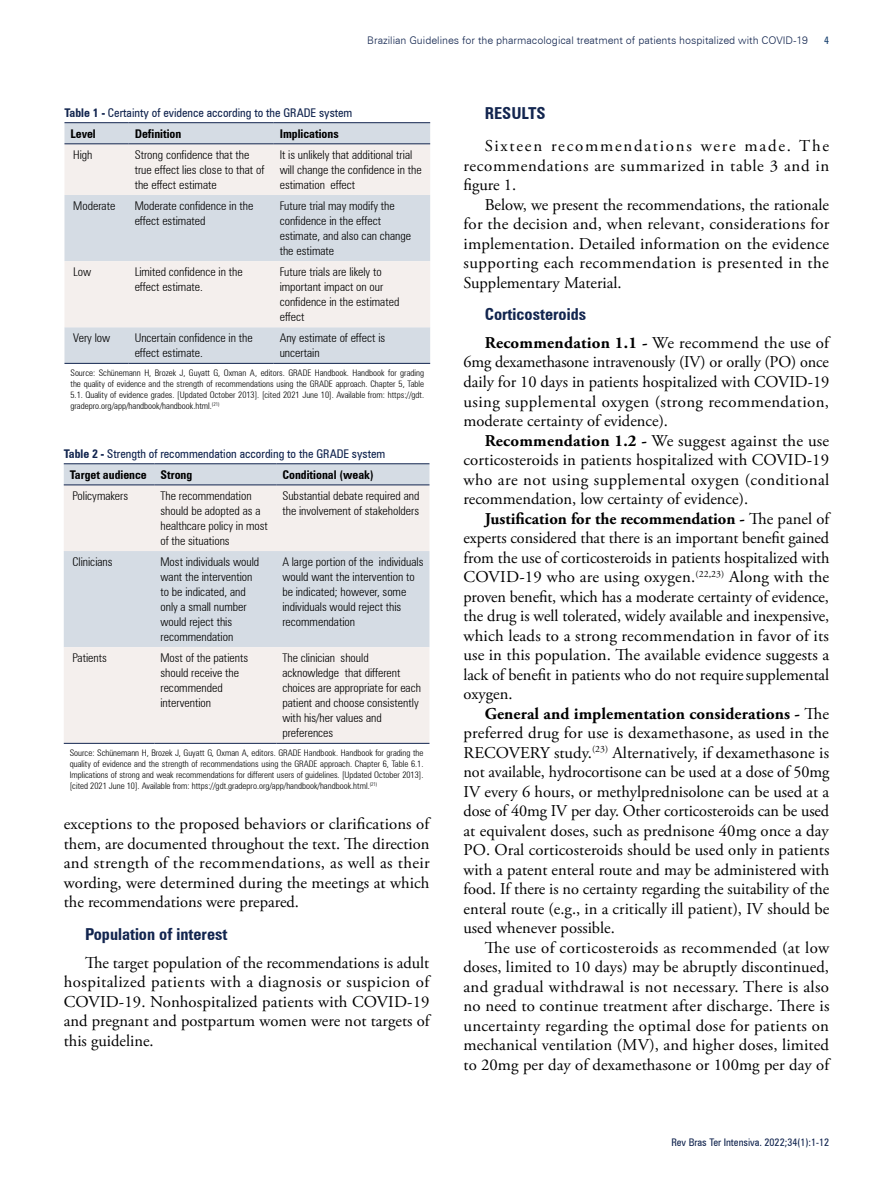
<style>
.page{position:relative;width:893px;height:1191px;background:#fff}
.page>*{position:absolute;margin:0;border:0;box-sizing:border-box;transform-origin:0 0}
.t1{font:16.5px/19.5px "Adobe Garamond Pro";color:#000;text-align:justify}
.t2{font:700 condensed 16.5px "Zurich BT";color:#12254f}
.t3{font:300 condensed 12px/15px "Zurich BT";color:#000}
.t4{font:condensed 12px/21.3px "Zurich BT";color:#12254f}
.t5{font:700 condensed 12px "Zurich BT";color:#000}
.t6{font:300 10.5px "Zurich BT";color:#12254f}
.t7{font:condensed 10.5px "Zurich BT";color:#12254f}
.t8{font:condensed 10.5px "Zurich BT";color:#163f6d}
.t9{font:300 condensed 9px/10.8px "Zurich BT";color:#000;text-align:justify}
.s1{font-weight:700}
.s2{font-weight:700;color:#000}
</style>
<div class="page">
<div style="left:64px;top:464px;width:365px;height:20px;background:#d5dce4"></div>
<svg style="left:64px;top:485px;width:365px;height:258px;background:#e7e7e9"></svg>
<hr style="left:64px;top:463px;width:90px;height:1px;background:#12254f">
<hr style="left:154px;top:463px;width:122px;height:1px;background:#12254f">
<hr style="left:276px;top:463px;width:153px;height:1px;background:#12254f">
<hr style="left:64px;top:484px;width:90px;height:1px;background:#12254f">
<hr style="left:154px;top:484px;width:122px;height:1px;background:#12254f">
<hr style="left:276px;top:484px;width:153px;height:1px;background:#12254f">
<hr style="left:64px;top:743px;width:90px;height:1px;background:#12254f">
<hr style="left:154px;top:743px;width:122px;height:1px;background:#12254f">
<hr style="left:276px;top:743px;width:153px;height:1px;background:#12254f">
<svg style="left:64px;top:123px;width:366px;height:240px;background:#d1d8e1"></svg>
<svg style="left:64px;top:145px;width:366px;height:182px;background:#e8e8e9"></svg>
<hr style="left:64px;top:122px;width:65px;height:1px;background:#12254f">
<hr style="left:129px;top:122px;width:145px;height:1px;background:#12254f">
<hr style="left:274px;top:122px;width:156px;height:1px;background:#12254f">
<hr style="left:64px;top:144px;width:65px;height:1px;background:#12254f">
<hr style="left:129px;top:144px;width:145px;height:1px;background:#12254f">
<hr style="left:274px;top:144px;width:156px;height:1px;background:#12254f">
<hr style="left:64px;top:363px;width:65px;height:1px;background:#12254f">
<hr style="left:129px;top:363px;width:145px;height:1px;background:#12254f">
<hr style="left:274px;top:363px;width:156px;height:1px;background:#12254f">
<p class="t6" style="left:367px;top:34px;width:442px">Brazilian Guidelines for the pharmacological treatment of patients hospitalized with COVID-19</p>
<p class="t8" style="left:824px;top:34px;width:7px">4</p>
<p class="t4" style="left:70px;top:101px;width:283px;text-indent:-6px"><span class="s1">Table 1 -</span> Certainty of evidence according to the GRADE system<br><span class="s2">Level</span></p>
<p class="t5" style="left:135px;top:126px;width:48px">Definition</p>
<p class="t5" style="left:280px;top:126px;width:61px">Implications</p>
<p class="t3" style="left:73px;top:147px;width:21px">High</p>
<p class="t3" style="left:135px;top:147px;width:131px">Strong confidence that the true effect lies close to that of the effect estimate</p>
<p class="t3" style="left:280px;top:147px;width:143px">It is unlikely that additional trial will change the confidence in the estimation effect</p>
<p class="t3" style="left:73px;top:198px;width:44px">Moderate</p>
<p class="t3" style="left:135px;top:198px;width:120px">Moderate confidence in the effect estimated</p>
<p class="t3" style="left:280px;top:198px;width:133px">Future trial may modify the confidence in the effect estimate, and also can change the estimate</p>
<p class="t3" style="left:73px;top:264px;width:20px">Low</p>
<p class="t3" style="left:135px;top:264px;width:110px">Limited confidence in the effect estimate.</p>
<p class="t3" style="left:280px;top:264px;width:121px">Future trials are likely to important impact on our confidence in the estimated effect</p>
<p class="t3" style="left:73px;top:330px;width:39px">Very low</p>
<p class="t3" style="left:135px;top:330px;width:119px">Uncertain confidence in the effect estimate.</p>
<p class="t3" style="left:280px;top:330px;width:107px">Any estimate of effect is uncertain</p>
<p class="t9" style="left:70px;top:367px;width:355px">Source: Schünemann H, Brozek J, Guyatt G, Oxman A, editors. GRADE Handbook. Handbook for grading the quality of evidence and the strength of recommendations using the GRADE approach. Chapter 5, Table 5.1. Quality of evidence grades. [Updated October 2013]. [cited 2021 June 10]. Available from: https://gdt. gradepro.org/app/handbook/handbook.html.<sup>(21)</sup></p>
<p class="t4" style="left:70px;top:442px;width:317px;text-indent:-6px"><span class="s1">Table 2 -</span> Strength of recommendation according to the GRADE system<br><span class="s2">Target audience Strong</span></p>
<p class="t5" style="left:282px;top:467px;width:93px">Conditional (weak)</p>
<p class="t3" style="left:73px;top:488px;width:57px">Policymakers</p>
<p class="t3" style="left:160px;top:488px;width:109px">The recommendation should be adopted as a healthcare policy in most of the situations</p>
<p class="t3" style="left:282px;top:488px;width:139px">Substantial debate required and the involvement of stakeholders</p>
<p class="t3" style="left:73px;top:554px;width:42px">Clinicians</p>
<p class="t3" style="left:160px;top:554px;width:100px">Most individuals would want the intervention to be indicated, and only a small number would reject this recommendation</p>
<p class="t3" style="left:282px;top:554px;width:143px">A large portion of the individuals would want the intervention to be indicated; however, some individuals would reject this recommendation</p>
<p class="t3" style="left:73px;top:650px;width:36px">Patients</p>
<p class="t3" style="left:160px;top:650px;width:89px">Most of the patients should receive the recommended intervention</p>
<p class="t3" style="left:282px;top:650px;width:140px">The clinician should acknowledge that different choices are appropriate for each patient and choose consistently with his/her values and preferences</p>
<p class="t9" style="left:70px;top:747px;width:355px">Source: Schünemann H, Brozek J, Guyatt G, Oxman A, editors. GRADE Handbook. Handbook for grading the quality of evidence and the strength of recommendations using the GRADE approach. Chapter 6, Table 6.1.<br>Implications of strong and weak recommendations for different users of guidelines. [Updated October 2013]. [cited 2021 June 10]. Available from: https://gdt.gradepro.org/app/handbook/handbook.html.<sup>(21)</sup></p>
<p class="t1" style="left:64px;top:815px;width:367px">exceptions to the proposed behaviors or clarifications of them, are documented throughout the text. The direction and strength of the recommendations, as well as their wording, were determined during the meetings at which the recommendations were prepared.</p>
<p class="t2" style="left:85px;top:923px;width:144px">Population of interest</p>
<p class="t1" style="left:64px;top:953px;width:367px;text-indent:21px">The target population of the recommendations is adult hospitalized patients with a diagnosis or suspicion of COVID-19. Nonhospitalized patients with COVID-19 and pregnant and postpartum women were not targets of this guideline.</p>
<p class="t2" style="left:485px;top:103px;width:62px">RESULTS</p>
<p class="t1" style="left:463px;top:137px;width:367px;text-indent:21px">Sixteen recommendations were made. The recommendations are summarized in table 3 and in figure 1.</p>
<p class="t1" style="left:463px;top:195px;width:367px;text-indent:21px">Below, we present the recommendations, the rationale for the decision and, when relevant, considerations for implementation. Detailed information on the evidence supporting each recommendation is presented in the Supplementary Material.</p>
<p class="t2" style="left:485px;top:304px;width:103px">Corticosteroids</p>
<p class="t1" style="left:463px;top:333px;width:367px;text-indent:21px"><span class="s1">Recommendation 1.1 -</span> We recommend the use of 6mg dexamethasone intravenously (IV) or orally (PO) once daily for 10 days in patients hospitalized with COVID-19 using supplemental oxygen (strong recommendation, moderate certainty of evidence).</p>
<p class="t1" style="left:463px;top:431px;width:367px;text-indent:21px"><span class="s1">Recommendation 1.2 -</span> We suggest against the use corticosteroids in patients hospitalized with COVID-19 who are not using supplemental oxygen (conditional recommendation, low certainty of evidence).</p>
<p class="t1" style="left:463px;top:509px;width:368px;text-indent:21px"><span class="s1">Justification for the recommendation -</span> The panel of experts considered that there is an important benefit gained from the use of corticosteroids in patients hospitalized with COVID-19 who are using oxygen.<sup>(22,23)</sup> Along with the proven benefit, which has a moderate certainty of evidence, the drug is well tolerated, widely available and inexpensive, which leads to a strong recommendation in favor of its use in this population. The available evidence suggests a lack of benefit in patients who do not requiresupplemental oxygen.</p>
<p class="t1" style="left:463px;top:704px;width:367px;text-indent:21px"><span class="s1">General and implementation considerations -</span> The preferred drug for use is dexamethasone, as used in the RECOVERY study.<sup>(23)</sup> Alternatively, if dexamethasone is not available, hydrocortisone can be used at a dose of 50mg IV every 6 hours, or methylprednisolone can be used at a dose of 40mg IV per day. Other corticosteroids can be used at equivalent doses, such as prednisone 40mg once a day PO. Oral corticosteroids should be used only in patients with a patent enteral route and may be administered with food. If there is no certainty regarding the suitability of the enteral route (e.g., in a critically ill patient), IV should be used whenever possible.</p>
<p class="t1" style="left:463px;top:938px;width:367px;text-indent:21px">The use of corticosteroids as recommended (at low doses, limited to 10 days) may be abruptly discontinued, and gradual withdrawal is not necessary. There is also no need to continue treatment after discharge. There is uncertainty regarding the optimal dose for patients on mechanical ventilation (MV), and higher doses, limited to 20mg per day of dexamethasone or 100mg per day of</p>
<p class="t7" style="left:671px;top:1135px;width:159px">Rev Bras Ter Intensiva. 2022;34(1):1-12</p>
</div>
